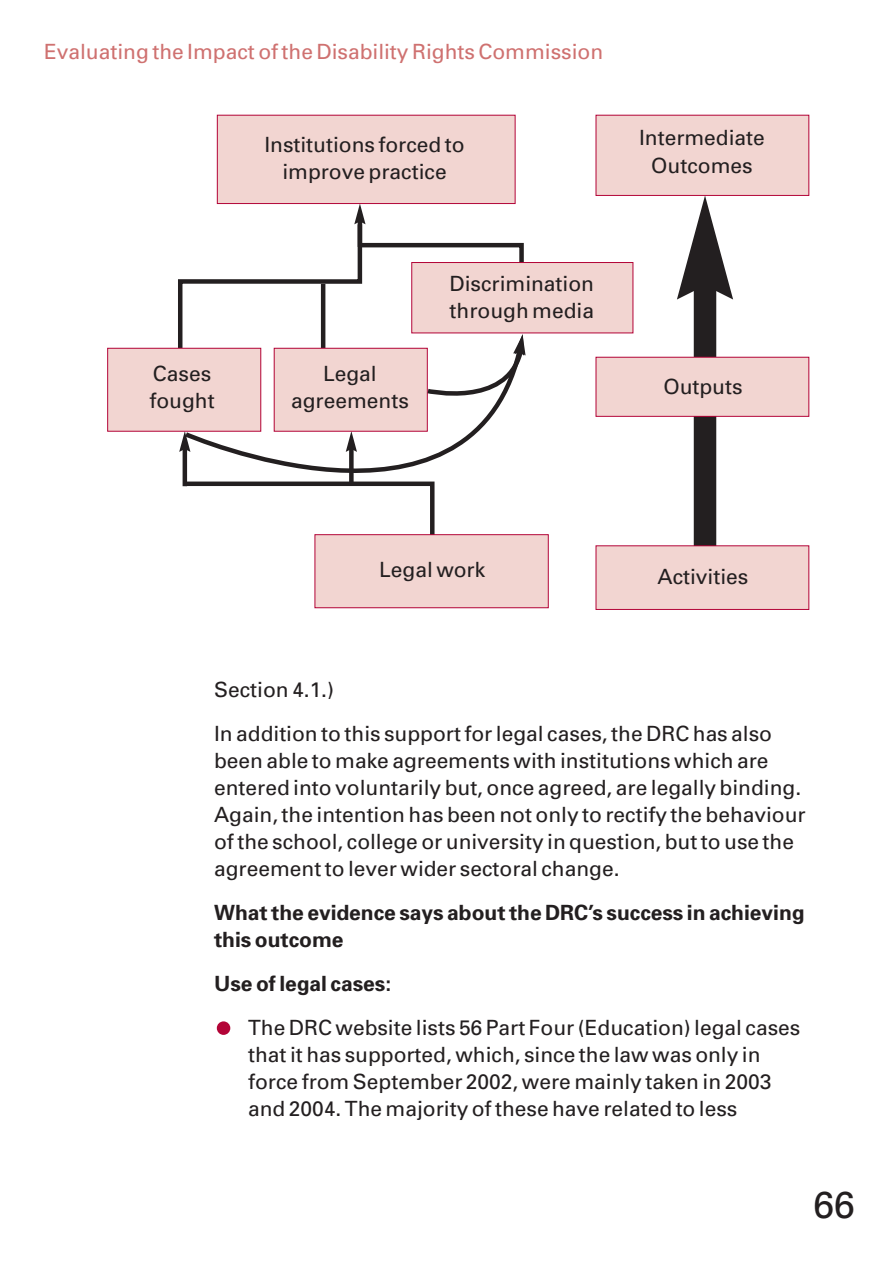
<style>
.page{position:relative;width:893px;height:1263px;background:#fff}
.page>*{position:absolute;margin:0;border:0;box-sizing:border-box;transform-origin:0 0}
.t1{font:37.5px "Univers";color:#231f20}
.t2{font:21px/27px "Univers";color:#231f20}
.t3{font:700 21px/27px "Univers";color:#231f20}
.t4{font:21px "Univers";color:#cf7170}
.s1{font-size:54px;color:#b30437}
</style>
<div class="page">
<svg style="left:179px;top:442px;width:3px;height:10px"></svg>
<div style="left:218px;top:116px;width:297px;height:87px;background:#f2d5d1"></div>
<div style="left:217px;top:115px;width:298px;height:89px;border:1px solid #b30437"></div>
<div style="left:412px;top:263px;width:221px;height:70px;background:#f2d5d1"></div>
<div style="left:411px;top:262px;width:222px;height:71px;border:1px solid #b30437"></div>
<div style="left:108px;top:349px;width:152px;height:82px;background:#f2d5d1"></div>
<div style="left:107px;top:348px;width:154px;height:84px;border:1px solid #b30437"></div>
<div style="left:315px;top:535px;width:233px;height:72px;background:#f2d5d1"></div>
<div style="left:315px;top:534px;width:234px;height:74px;border:1px solid #b30437"></div>
<svg style="left:182px;top:408px;width:343px;height:148px"></svg>
<svg style="left:176px;top:204px;width:350px;height:204px"></svg>
<div style="left:694px;top:280px;width:22px;height:311px;background:#231f20"></div>
<svg style="left:677px;top:196px;width:56px;height:104px"></svg>
<div style="left:596px;top:116px;width:212px;height:79px;background:#f2d5d1"></div>
<div style="left:596px;top:115px;width:213px;height:81px;border:1px solid #b30437"></div>
<div style="left:596px;top:358px;width:212px;height:58px;background:#f2d5d1"></div>
<div style="left:596px;top:357px;width:213px;height:60px;border:1px solid #b30437"></div>
<div style="left:596px;top:546px;width:212px;height:63px;background:#f2d5d1"></div>
<div style="left:596px;top:545px;width:213px;height:65px;border:1px solid #b30437"></div>
<p class="t4" style="left:44px;top:44px;width:561px">Evaluating the Impact of the Disability Rights Commission</p>
<p class="t2" style="left:264px;top:133px;width:202px;text-align:center">Institutions forced to improve practice</p>
<p class="t2" style="left:150px;top:362px;width:67px">Cases fought</p>
<p class="t2" style="left:291px;top:362px;width:119px;text-align:center">Legal agreements</p>
<p class="t2" style="left:450px;top:272px;width:146px">Discrimination through media</p>
<p class="t2" style="left:639px;top:126px;width:127px;text-align:center">Intermediate<br>Outcomes</p>
<p class="t2" style="left:663px;top:375px;width:81px">Outputs</p>
<p class="t2" style="left:379px;top:558px;width:108px">Legal work</p>
<p class="t2" style="left:657px;top:565px;width:92px">Activities</p>
<p class="t2" style="left:214px;top:669px;width:559px;line-height:44px">Section 4.1.)<br>In addition to this support for legal cases, the DRC has also</p>
<p class="t2" style="left:214px;top:749px;width:593px">been able to make agreements with institutions which are entered into voluntarily but, once agreed, are legally binding.<br>Again, the intention has been not only to rectify the behaviour of the school, college or university in question, but to use the agreement to lever wider sectoral change.</p>
<p class="t3" style="left:214px;top:901px;width:592px">What the evidence says about the DRC’s success in achieving this outcome</p>
<p class="t3" style="left:214px;top:972px;width:179px">Use of legal cases:</p>
<p class="t2" style="left:248px;top:1016px;width:554px;text-indent:-34px"><span class="s1">•</span> The DRC website lists 56 Part Four (Education) legal cases that it has supported, which, since the law was only in force from September 2002, were mainly taken in 2003 and 2004. The majority of these have related to less</p>
<h1 class="t1" style="left:813px;top:1191px;width:43px">66</h1>
</div>
